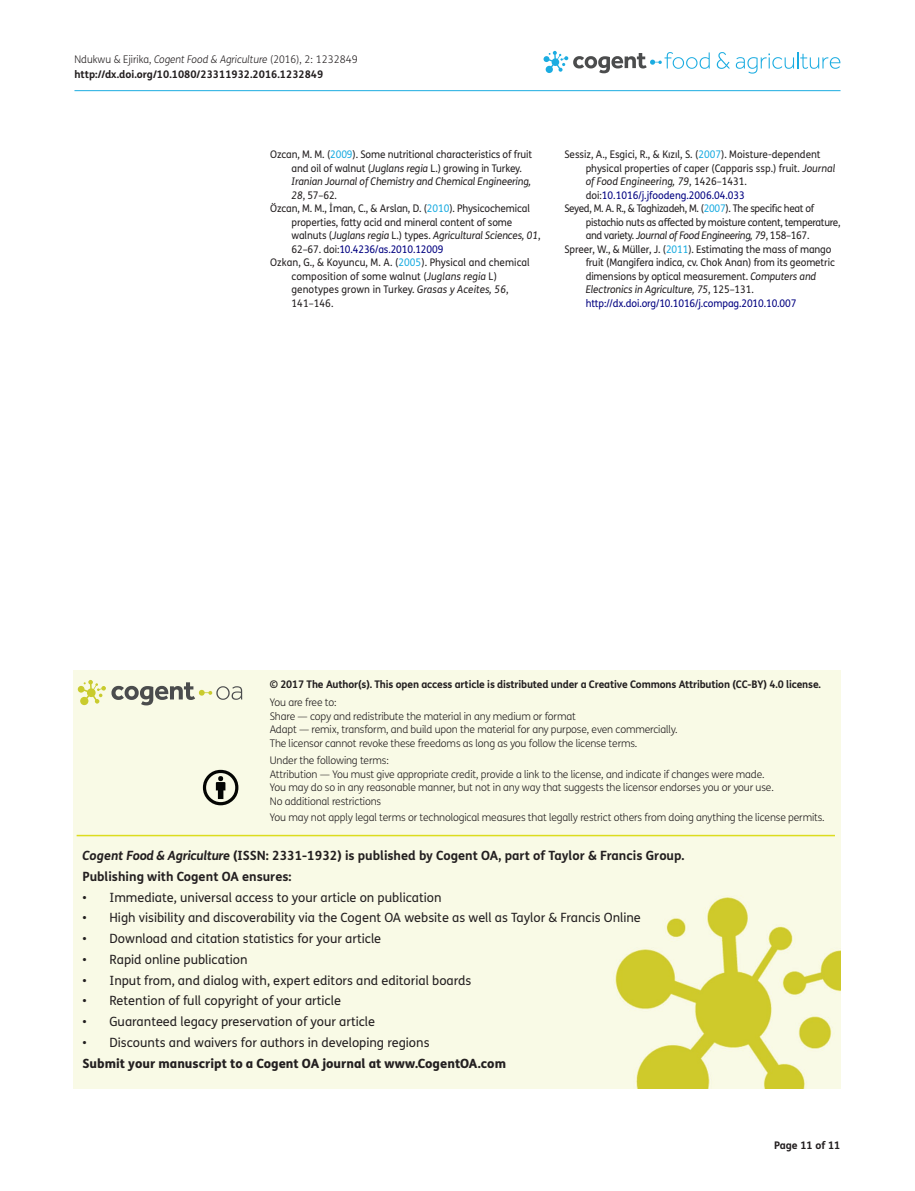
<style>
.page{position:relative;width:915px;height:1191px;background:#fff}
.page>*{position:absolute;margin:0;border:0;box-sizing:border-box;transform-origin:0 0}
.t1{font:12.75px "FS Me Pro";color:#231f20}
.t2{font:700 12.75px/20.7px "FS Me Pro";color:#231f20}
.t3{font:800 12.75px "FS Me Pro";color:#231f20}
.t4{font:10.5px "FS Me Pro";letter-spacing:-.01em;color:#231f20;scale:.95 1}
.t5{font:300 10.5px/13.5px "FS Me Pro";letter-spacing:-.015em;color:#231f20}
.t6{font:700 10.5px/15px "FS Me Pro";letter-spacing:-.015em;color:#231f20}
.t7{font:italic 10.5px "FS Me Pro";letter-spacing:-.01em;color:#231f20;scale:.95 1}
.t8{font:10.5px "FS Me Pro";letter-spacing:-.01em;color:#000080;scale:.95 1}
.t9{font:10.5px "FS Me Pro";letter-spacing:-.03em;color:#231f20;scale:.95 1}
.t10{font:italic 10.5px "FS Me Pro";letter-spacing:-.03em;color:#231f20;scale:.95 1}
.s1{font-weight:300}
.s2{font-weight:300;font-style:italic}
.s3{color:#1bace1}
.s4{font-style:italic}
.s5{font-style:normal}
.s6{color:#231f20}
</style>
<div class="page">
<hr style="left:74px;top:90px;width:766px;height:1px;background:#1bace1">
<svg style="left:543px;top:51px;width:166px;height:22px"></svg>
<svg style="left:716px;top:52px;width:13px;height:17px"></svg>
<svg style="left:735px;top:52px;width:105px;height:22px"></svg>
<div style="left:74px;top:671px;width:766px;height:417px;background:#f9fae6"></div>
<svg style="left:78px;top:680px;width:164px;height:25px;background:#d2d3ba"></svg>
<svg style="left:203px;top:770px;width:35px;height:35px"></svg>
<hr style="left:77px;top:835px;width:757px;height:1px;background:#dcdc1e">
<p class="t6" style="left:74px;top:51px;width:285px"><span class="s1">Ndukwu &amp; Ejirika,</span> <span class="s2">Cogent Food &amp; Agriculture</span> <span class="s1">(2016), 2: 1232849 </span>http://dx.doi.org/10.1080/23311932.2016.1232849</p>
<p class="t4" style="left:270px;top:147px;width:277px">Ozcan, M. M. (<span class="s3">2009</span>). Some nutritional characteristics of fruit</p>
<p class="t4" style="left:291px;top:161px;width:244px">and oil of walnut (<span class="s4">Juglans regia</span> L.) growing in Turkey.</p>
<p class="t7" style="left:291px;top:174px;width:254px">Iranian Journal of Chemistry and Chemical Engineering,</p>
<p class="t4" style="left:291px;top:188px;width:49px"><span class="s4">28</span>, 57–62.</p>
<p class="t4" style="left:270px;top:201px;width:275px">Özcan, M. M., İman, C., &amp; Arslan, D. (<span class="s3">2010</span>). Physicochemical</p>
<p class="t4" style="left:291px;top:215px;width:234px">properties, fatty acid and mineral content of some</p>
<p class="t7" style="left:291px;top:228px;width:263px"><span class="s5">walnuts (</span>Juglans regia <span class="s5">L.) types.</span> Agricultural Sciences, 01<span class="s5">,</span></p>
<p class="t8" style="left:291px;top:242px;width:161px"><span class="s6">62–67. doi:</span>10.4236/as.2010.12009</p>
<p class="t4" style="left:270px;top:255px;width:274px">Ozkan, G., &amp; Koyuncu, M. A. (<span class="s3">2005</span>). Physical and chemical</p>
<p class="t4" style="left:291px;top:269px;width:218px">composition of some walnut (<span class="s4">Juglans regia</span> L)</p>
<p class="t4" style="left:291px;top:282px;width:230px">genotypes grown in Turkey. <span class="s4">Grasas y Aceites, 56</span>,</p>
<p class="t4" style="left:291px;top:296px;width:46px">141–146.</p>
<p class="t4" style="left:564px;top:147px;width:271px">Sessiz, A., Esgici, R., &amp; Kızıl, S. (<span class="s3">2007</span>). Moisture-dependent</p>
<p class="t4" style="left:585px;top:161px;width:264px">physical properties of caper (Capparis ssp.) fruit. <span class="s4">Journal</span></p>
<p class="t7" style="left:585px;top:174px;width:171px">of Food Engineering, 79<span class="s5">, 1426–1431.</span></p>
<p class="t8" style="left:585px;top:188px;width:169px"><span class="s6">doi:</span>10.1016/j.jfoodeng.2006.04.033</p>
<p class="t9" style="left:564px;top:201px;width:264px">Seyed, M. A. R., &amp; Taghizadeh, M. (<span class="s3">2007</span>). The specific heat of</p>
<p class="t9" style="left:585px;top:215px;width:270px">pistachio nuts as affected by moisture content, temperature,</p>
<p class="t10" style="left:585px;top:228px;width:237px"><span class="s5">and variety.</span> Journal of Food Engineering, 79<span class="s5">, 158–167.</span></p>
<p class="t4" style="left:564px;top:242px;width:282px">Spreer, W., &amp; Müller, J. (<span class="s3">2011</span>). Estimating the mass of mango</p>
<p class="t4" style="left:585px;top:255px;width:264px">fruit (Mangifera indica, cv. Chok Anan) from its geometric</p>
<p class="t4" style="left:585px;top:269px;width:244px">dimensions by optical measurement. <span class="s4">Computers and</span></p>
<p class="t7" style="left:585px;top:282px;width:178px">Electronics in Agriculture, 75<span class="s5">, 125–131.</span></p>
<p class="t8" style="left:585px;top:296px;width:223px">http://dx.doi.org/10.1016/j.compag.2010.10.007</p>
<p class="t6" style="left:270px;top:676px;width:552px">© 2017 The Author(s). This open access article is distributed under a Creative Commons Attribution (CC-BY) 4.0 license.</p>
<p class="t5" style="left:270px;top:695px;width:409px">You are free to:<br>Share — copy and redistribute the material in any medium or format<br>Adapt — remix, transform, and build upon the material for any purpose, even commercially.<br>The licensor cannot revoke these freedoms as long as you follow the license terms.</p>
<p class="t5" style="left:270px;top:753px;width:505px">Under the following terms:<br>Attribution — You must give appropriate credit, provide a link to the license, and indicate if changes were made.<br>You may do so in any reasonable manner, but not in any way that suggests the licensor endorses you or your use.<br>No additional restrictions</p>
<p class="t5" style="left:270px;top:810px;width:556px">You may not apply legal terms or technological measures that legally restrict others from doing anything the license permits.</p>
<p class="t2" style="left:82px;top:844px;width:603px"><span class="s4">Cogent Food &amp; Agriculture</span> (ISSN: 2331-1932) is published by Cogent OA, part of Taylor &amp; Francis Group.<br>Publishing with Cogent OA ensures:</p>
<p class="t1" style="left:82px;top:888px;width:360px">• Immediate, universal access to your article on publication</p>
<p class="t1" style="left:82px;top:909px;width:559px">• High visibility and discoverability via the Cogent OA website as well as Taylor &amp; Francis Online</p>
<p class="t1" style="left:82px;top:930px;width:300px">• Download and citation statistics for your article</p>
<p class="t1" style="left:82px;top:950px;width:166px">• Rapid online publication</p>
<p class="t1" style="left:82px;top:971px;width:390px">• Input from, and dialog with, expert editors and editorial boards</p>
<p class="t1" style="left:82px;top:992px;width:260px">• Retention of full copyright of your article</p>
<p class="t1" style="left:82px;top:1013px;width:294px">• Guaranteed legacy preservation of your article</p>
<p class="t1" style="left:82px;top:1033px;width:348px">• Discounts and waivers for authors in developing regions</p>
<p class="t3" style="left:82px;top:1053px;width:425px">Submit your manuscript to a Cogent OA journal at www.CogentOA.com</p>
<p class="t6" style="left:773px;top:1137px;width:68px">Page 11 of 11</p>
</div>
